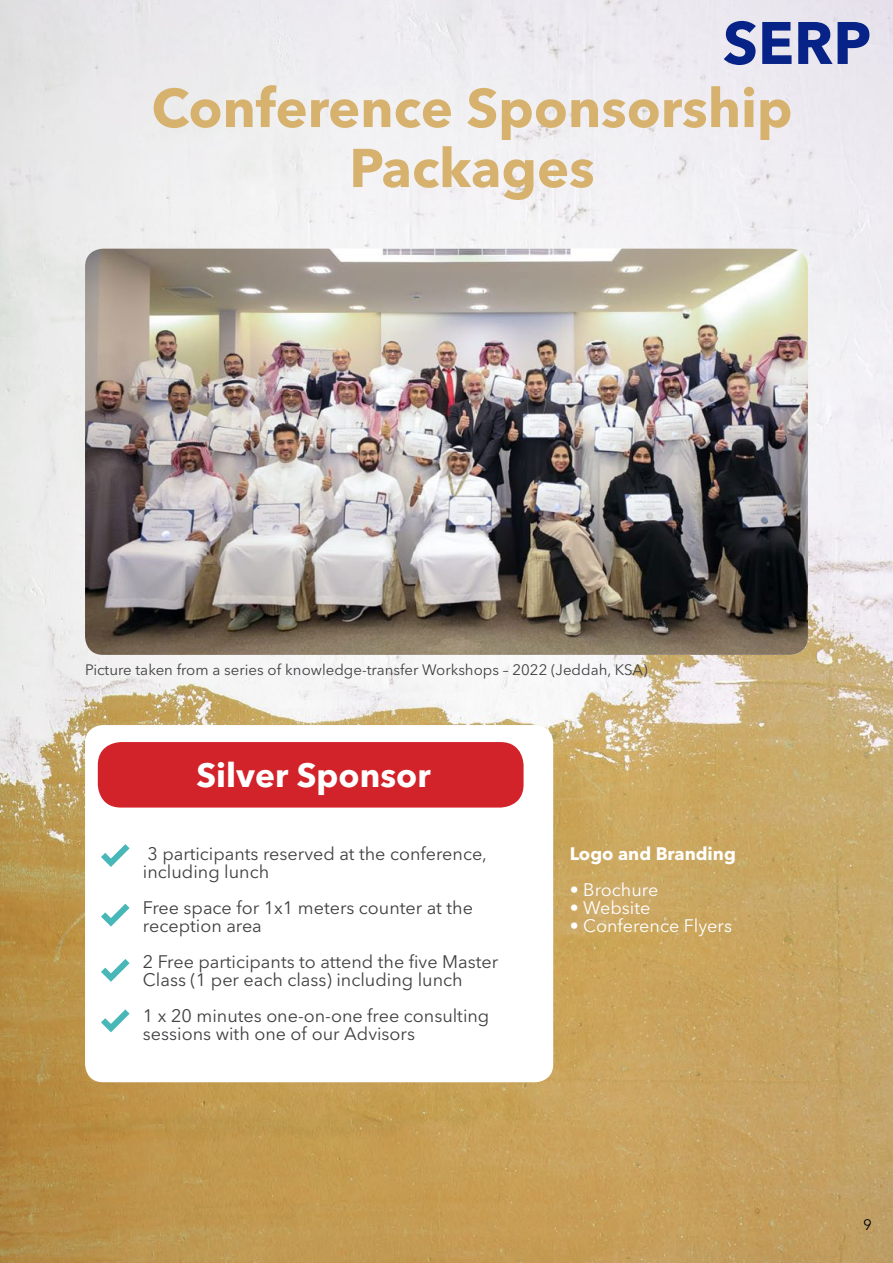
<style>
.page{position:relative;width:893px;height:1263px;background:#fff}
.page>*{position:absolute;margin:0;border:0;box-sizing:border-box;transform-origin:0 0}
.t1{font:700 59.25px "Avenir Next LT Pro";color:#072387}
.t2{font:700 54px/60px "Avenir Next LT Pro";color:#d7b26e;text-align:center}
.t3{font:700 33.45px "Avenir Next LT Pro";color:#fff}
.t4{font:18px/18px "Avenir Next LT Pro";color:#414042}
.t5{font:18px "Avenir Next LT Pro";color:#fff}
.t6{font:700 18px "Avenir Next LT Pro";color:#fff}
.t7{font:15px "Avenir Next LT Pro";color:#414042}
.t8{font:15px "Avenir Next LT Pro";color:#000}
</style>
<div class="page">
<img style="left:0;top:0;width:893px;height:1263px">
<div style="left:85px;top:725px;width:468px;height:357px;background:#fff;border-radius:18px"></div>
<div style="left:98px;top:742px;width:426px;height:65px;background:#d2232a;border-radius:23px"></div>
<svg style="left:101px;top:844px;width:29px;height:23px"></svg>
<svg style="left:101px;top:904px;width:29px;height:22px"></svg>
<svg style="left:101px;top:959px;width:29px;height:23px"></svg>
<svg style="left:101px;top:1009px;width:29px;height:23px"></svg>
<img style="left:85px;top:249px;width:723px;height:406px">
<h1 class="t1" style="left:723px;top:7px;width:150px">SERP</h1>
<h1 class="t1" style="left:794px;top:7px;width:41px">R</h1>
<h2 class="t2" style="left:152px;top:78px;width:642px">Conference Sponsorship<br>Packages</h2>
<p class="t7" style="left:85px;top:660px;width:564px">Picture taken from a series of knowledge-transfer Workshops – 2022 (Jeddah, KSA)</p>
<h3 class="t3" style="left:196px;top:754px;width:236px">Silver Sponsor</h3>
<p class="t4" style="left:143px;top:844px;width:345px">3 participants reserved at the conference, including lunch</p>
<p class="t4" style="left:143px;top:898px;width:332px">Free space for 1x1 meters counter at the reception area</p>
<p class="t4" style="left:143px;top:952px;width:357px">2 Free participants to attend the five Master<br>Class (1 per each class) including lunch</p>
<p class="t4" style="left:143px;top:1006px;width:348px">1 x 20 minutes one-on-one free consulting sessions with one of our Advisors</p>
<p class="t6" style="left:570px;top:842px;width:168px">Logo and Branding</p>
<p class="t5" style="left:570px;top:879px;width:90px">• Brochure</p>
<p class="t5" style="left:570px;top:897px;width:82px">• Website</p>
<p class="t5" style="left:570px;top:915px;width:164px">• Conference Flyers</p>
<p class="t8" style="left:863px;top:1215px;width:10px">9</p>
</div>
